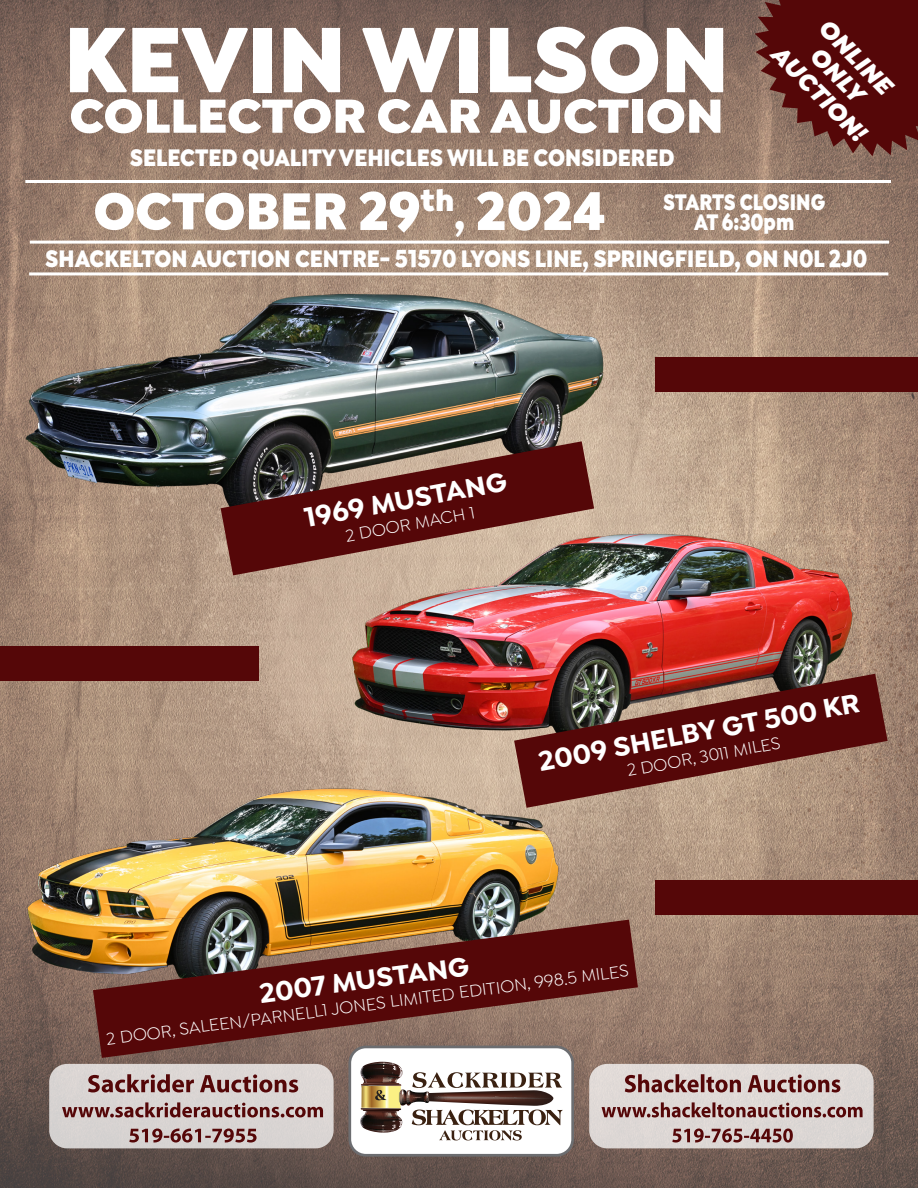
<style>
.page{position:relative;width:918px;height:1188px;background:#fff}
.page>*{position:absolute;margin:0;border:0;box-sizing:border-box;transform-origin:0 0}
.t1{font:900 99px "Isidora Sans";color:#fff;scale:.93 1}
.t2{font:900 55.5px "Isidora Sans";color:#fff;scale:.96 1}
.t3{font:900 51px "Isidora Sans";color:#fff}
.t4{font:700 28.5px "Isidora Sans";color:#fff}
.t5{font:italic 900 25.95px "Isidora Sans";color:#fff}
.t6{font:900 25.5px "Isidora Sans";color:#fff;scale:.85 1}
.t7{font:900 24px "Isidora Sans";color:#fff;scale:.81 1}
.t8{font:18px "Isidora Sans";color:#fff}
.s1{font-size:37.5px}
</style>
<div class="page">
<img style="left:0;top:0;width:918px;height:1188px">
<hr style="left:25px;top:180px;width:866px;height:3px;background:#fff">
<div style="left:350px;top:1047px;width:223px;height:108px;background:#fff;border-radius:16px"></div>
<div style="left:348px;top:1046px;width:226px;height:111px;border:3px solid #6c6d70;border-radius:16px"></div>
<svg style="left:360px;top:1062px;width:203px;height:78px"></svg>
<div style="left:49px;top:1064px;width:285px;height:84px;background:#d9d4d3;border-radius:18px"></div>
<div style="left:589px;top:1064px;width:285px;height:84px;background:#ded8d5;border-radius:18px"></div>
<svg style="left:129px;top:1129px;width:128px;height:14px"></svg>
<svg style="left:62px;top:1102px;width:261px;height:15px"></svg>
<svg style="left:88px;top:1074px;width:210px;height:19px"></svg>
<svg style="left:672px;top:1129px;width:121px;height:14px"></svg>
<svg style="left:602px;top:1102px;width:261px;height:15px"></svg>
<svg style="left:625px;top:1074px;width:215px;height:19px"></svg>
<svg style="left:755px;top:0;width:163px;height:156px"></svg>
<div style="left:822px;top:0;width:96px;height:85px;background:#550708"></div>
<hr style="left:30px;top:241px;width:859px;height:3px;background:#fff">
<hr style="left:29px;top:272px;width:859px;height:3px;background:#fff">
<img style="left:0;top:753px;width:636px;height:259px">
<svg style="left:93px;top:920px;width:545px;height:138px"></svg>
<img style="left:344px;top:519px;width:513px;height:236px">
<svg style="left:514px;top:674px;width:374px;height:134px;fill:#550c08"></svg>
<img style="left:0;top:278px;width:627px;height:253px">
<svg style="left:221px;top:441px;width:373px;height:134px;fill:#550a0a"></svg>
<div style="left:656px;top:357px;width:262px;height:35px;background:#550708"></div>
<div style="left:0;top:646px;width:259px;height:35px;background:#550708"></div>
<div style="left:656px;top:880px;width:262px;height:34px;background:#550708"></div>
<p class="t1" style="left:64px;top:-4px;width:717px">KEVIN WILSON</p>
<p class="t3" style="left:69px;top:83px;width:656px">COLLECTOR CAR AUCTION</p>
<p class="t6" style="left:130px;top:141px;width:642px">SELECTED QUALITY VEHICLES WILL BE CONSIDERED</p>
<p class="t5" style="left:834px;top:11px;width:95px;rotate:45deg">ONLINE</p>
<p class="t5" style="left:787px;top:37px;width:125px;rotate:45deg">AUCTION!</p>
<p class="t5" style="left:826px;top:39px;width:68px;rotate:45deg">ONLY</p>
<p class="t2" style="left:93px;top:175px;width:535px">OCTOBER 29<sup>th</sup><span class="s1">,</span> 2024</p>
<p class="t7" style="left:663px;top:187px;width:202px">STARTS CLOSING</p>
<p class="t7" style="left:694px;top:206px;width:125px">AT 6:30pm</p>
<p class="t6" style="left:45px;top:242px;width:969px">SHACKELTON AUCTION CENTRE- 51570 LYONS LINE, SPRINGFIELD, ON N0L 2J0</p>
<p class="t4" style="left:302px;top:502px;width:207px;rotate:-11deg">1969 MUSTANG</p>
<p class="t8" style="left:344px;top:526px;width:133px;rotate:-10deg">2 DOOR MACH 1</p>
<p class="t4" style="left:536px;top:746px;width:327px;rotate:-11deg">2009 SHELBY GT 500 KR</p>
<p class="t8" style="left:626px;top:760px;width:157px;rotate:-10deg">2 DOOR, 3011 MILES</p>
<p class="t4" style="left:257px;top:975px;width:213px;rotate:-7deg">2007 MUSTANG</p>
<p class="t8" style="left:105px;top:1027px;width:528px;rotate:-7deg">2 DOOR, SALEEN/PARNELL1 JONES LIMITED EDITION, 998.5 MILES</p>
</div>
